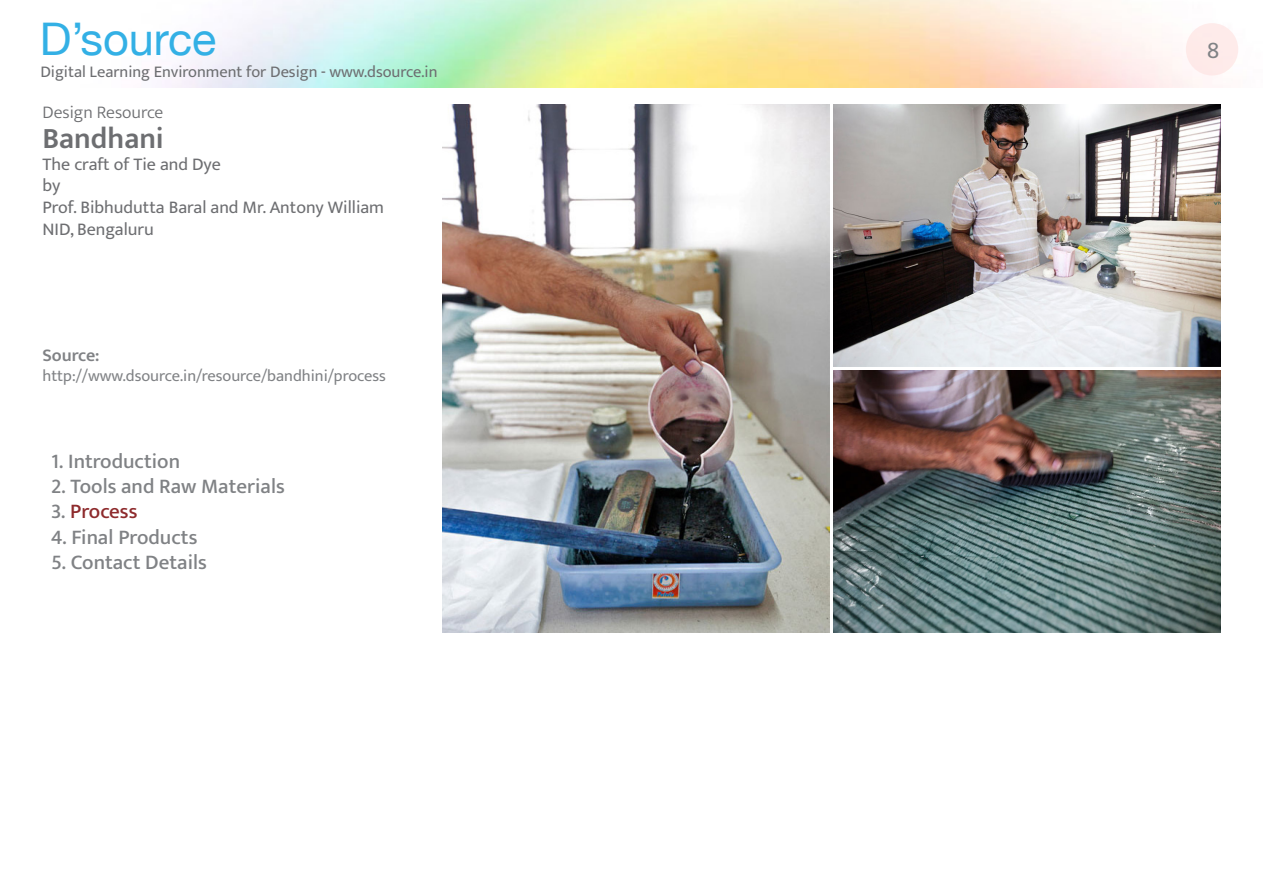
<style>
.page{position:relative;width:1263px;height:893px;background:#fff}
.page>*{position:absolute;margin:0;border:0;box-sizing:border-box;transform-origin:0 0}
.t1{font:45px "Helvetica Neue";color:#33b0e5}
.t2{font:600 30px "Ek Mukta";color:#6d6e71}
.t3{font:24px "Ek Mukta";color:#808285}
.t4{font:500 21px "Ek Mukta";color:#808285}
.t5{font:500 21px "Ek Mukta";color:#8e2b2d}
.t6{font:18px/21.6px "Ek Mukta";color:#6d6e71}
.t7{font:300 18px "Ek Mukta";color:#6d6e71}
.t8{font:600 18px "Ek Mukta";color:#808285}
.t9{font:16.5px "Ek Mukta";color:#6d6e71}
.t10{font:16.5px "Ek Mukta";color:#808285}
.s1{color:#808285}
</style>
<div class="page">
<div style="left:1186px;top:23px;width:52px;height:52px;background:#feebea;border-radius:50%"></div>
<img style="left:442px;top:105px;width:387px;height:527px">
<img style="left:833px;top:105px;width:387px;height:261px">
<img style="left:833px;top:371px;width:387px;height:261px">
<h1 class="t1" style="left:40px;top:12px;width:178px">D’source</h1>
<p class="t9" style="left:40px;top:62px;width:399px">Digital Learning Environment for Design - www.dsource.in</p>
<p class="t7" style="left:43px;top:101px;width:122px">Design Resource</p>
<h2 class="t2" style="left:43px;top:120px;width:123px">Bandhani</h2>
<p class="t6" style="left:43px;top:153px;width:343px">The craft of Tie and Dye<br>by<br>Prof. Bibhudutta Baral and Mr. Antony William<br>NID, Bengaluru</p>
<p class="t8" style="left:43px;top:344px;width:59px">Source:</p>
<p class="t10" style="left:43px;top:365px;width:345px">http://www.dsource.in/resource/bandhini/process</p>
<p class="t4" style="left:51px;top:449px;width:131px">1. Introduction</p>
<p class="t4" style="left:51px;top:474px;width:235px">2. Tools and Raw Materials</p>
<p class="t5" style="left:51px;top:499px;width:88px"><span class="s1">3.</span> Process</p>
<p class="t4" style="left:51px;top:524px;width:148px">4. Final Products</p>
<p class="t4" style="left:51px;top:549px;width:157px">5. Contact Details</p>
<h3 class="t3" style="left:1207px;top:35px;width:14px">8</h3>
</div>
